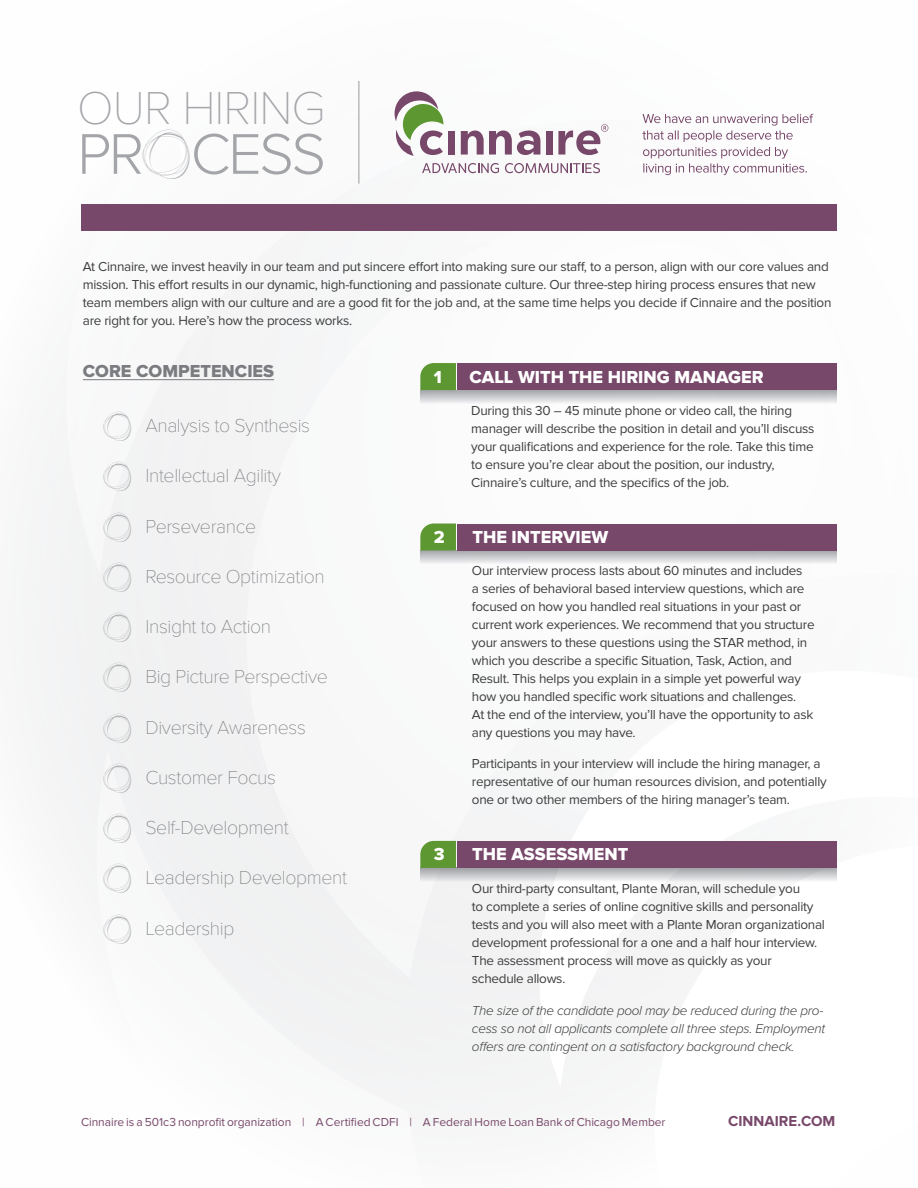
<style>
.page{position:relative;width:918px;height:1188px;background:#fafafb}
.page>*{position:absolute;margin:0;border:0;box-sizing:border-box;transform-origin:0 0}
.t1{font:300 59.4px "Proxima Nova";letter-spacing:-.04em;color:#a4a5a9}
.t2{font:100 47.85px "Proxima Nova T";letter-spacing:-.02em;color:#a4a5a9}
.t3{font:27.9px "The Secret Swashes";color:#adaeb2}
.t4{font:100 19.5px "Proxima Nova T";letter-spacing:-.02em;color:#7a7c7f}
.Chart_head{font:18px "Proxima Nova Extrabld";color:#fff}
.t5{font:18px "Proxima Nova Extrabld";color:#7a7c7f}
.Chart_text{font:700 15px "Proxima Nova";color:#78486a}
.t6{font:13.5px/18px "Proxima Nova";letter-spacing:-.02em;color:#3e3e3f}
.t7{font:italic 300 13.5px/18px "Proxima Nova";letter-spacing:-.02em;color:#3e3e3f}
.Chart_text-2{font:12px "Proxima Nova";letter-spacing:-.005em;color:#78486a}
.s1{color:#fff}
.s2{font-family:"The Secret Swashes";font-weight:400;font-size:16.5px;color:#9d9fa2}
</style>
<div class="page">
<div style="left:81px;top:204px;width:756px;height:27px;background:#78486a"></div>
<hr style="left:358px;top:81px;width:1px;height:103px;background:#a4a5a9">
<svg style="left:642px;top:114px;width:171px;height:61px"></svg>
<svg style="left:422px;top:163px;width:77px;height:10px"></svg>
<svg style="left:505px;top:163px;width:95px;height:10px"></svg>
<svg style="left:395px;top:91px;width:48px;height:65px"></svg>
<div style="left:448px;top:131px;width:7px;height:24px;background:#78486a"></div>
<svg style="left:461px;top:131px;width:79px;height:24px"></svg>
<div style="left:546px;top:131px;width:7px;height:24px;background:#78486a"></div>
<svg style="left:558px;top:124px;width:50px;height:31px"></svg>
<svg style="left:420px;top:390px;width:417px;height:12px;background:#c6c7ca"></svg>
<svg style="left:420px;top:550px;width:417px;height:13px;background:#cbccce"></svg>
<svg style="left:420px;top:868px;width:417px;height:13px;background:#c7c8cb"></svg>
<div style="left:457px;top:363px;width:380px;height:27px;background:#78486a"></div>
<svg style="left:420px;top:363px;width:36px;height:27px"></svg>
<svg style="left:420px;top:524px;width:36px;height:27px"></svg>
<svg style="left:420px;top:841px;width:36px;height:27px"></svg>
<div style="left:457px;top:524px;width:380px;height:27px;background:#78486a"></div>
<div style="left:457px;top:841px;width:380px;height:27px;background:#78486a"></div>
<hr style="left:83px;top:379px;width:191px;height:1px;background:#7a7c7f">
<p class="t2" style="left:77px;top:81px;width:250px">OUR HIRING</p>
<p class="t1" style="left:77px;top:120px;width:250px">PR<span class="s1">O</span>CESS</p>
<p class="t3" style="left:143px;top:138px;width:48px">-</p>
<p class="t6" style="left:83px;top:258px;width:750px">At Cinnaire, we invest heavily in our team and put sincere effort into making sure our staff, to a person, align with our core values and mission. This effort results in our dynamic, high-functioning and passionate culture. Our three-step hiring process ensures that new team members align with our culture and are a good fit for the job and, at the same time helps you decide if Cinnaire and the position are right for you. Here’s how the process works.</p>
<p class="t5" style="left:83px;top:361px;width:193px">CORE COMPETENCIES</p>
<p class="t4" style="left:103px;top:415px;width:208px"><span class="s2">-</span> Analysis to Synthesis</p>
<p class="t4" style="left:103px;top:465px;width:179px"><span class="s2">-</span> Intellectual Agility</p>
<p class="t4" style="left:103px;top:515px;width:154px"><span class="s2">-</span> Perseverance</p>
<p class="t4" style="left:103px;top:565px;width:223px"><span class="s2">-</span> Resource Optimization</p>
<p class="t4" style="left:103px;top:616px;width:169px"><span class="s2">-</span> Insight to Action</p>
<p class="t4" style="left:103px;top:666px;width:226px"><span class="s2">-</span> Big Picture Perspective</p>
<p class="t4" style="left:103px;top:716px;width:204px"><span class="s2">-</span> Diversity Awareness</p>
<p class="t4" style="left:103px;top:766px;width:174px"><span class="s2">-</span> Customer Focus</p>
<p class="t4" style="left:103px;top:817px;width:187px"><span class="s2">-</span> Self-Development</p>
<p class="t4" style="left:103px;top:867px;width:245px"><span class="s2">-</span> Leadership Development</p>
<p class="t4" style="left:103px;top:917px;width:133px"><span class="s2">-</span> Leadership</p>
<p class="Chart_head" style="left:434px;top:366px;width:10px">1</p>
<p class="Chart_head" style="left:470px;top:366px;width:296px">CALL WITH THE HIRING MANAGER</p>
<p class="t6" style="left:471px;top:402px;width:345px">During this 30 – 45 minute phone or video call, the hiring manager will describe the position in detail and you’ll discuss your qualifications and experience for the role. Take this time to ensure you’re clear about the position, our industry, Cinnaire’s culture, and the specifics of the job.</p>
<p class="Chart_head" style="left:434px;top:527px;width:12px">2</p>
<p class="Chart_head" style="left:472px;top:527px;width:137px">THE INTERVIEW</p>
<p class="t6" style="left:472px;top:562px;width:344px">Our interview process lasts about 60 minutes and includes<br>a series of behavioral based interview questions, which are focused on how you handled real situations in your past or current work experiences. We recommend that you structure your answers to these questions using the STAR method, in which you describe a specific Situation, Task, Action, and Result. This helps you explain in a simple yet powerful way how you handled specific work situations and challenges.<br>At the end of the interview, you’ll have the opportunity to ask any questions you may have.</p>
<p class="t6" style="left:472px;top:755px;width:356px">Participants in your interview will include the hiring manager, a representative of our human resources division, and potentially one or two other members of the hiring manager’s team.</p>
<p class="Chart_head" style="left:434px;top:844px;width:12px">3</p>
<p class="Chart_head" style="left:472px;top:844px;width:158px">THE ASSESSMENT</p>
<p class="t6" style="left:472px;top:880px;width:355px">Our third-party consultant, Plante Moran, will schedule you<br>to complete a series of online cognitive skills and personality tests and you will also meet with a Plante Moran organizational development professional for a one and a half hour interview.<br>The assessment process will move as quickly as your schedule allows.</p>
<p class="t7" style="left:472px;top:1002px;width:355px">The size of the candidate pool may be reduced during the pro&shy;cess so not all applicants complete all three steps. Employment offers are contingent on a satisfactory background check.</p>
<p class="Chart_text-2" style="left:81px;top:1115px;width:586px">Cinnaire is a 501c3 nonprofit organization | A Certified CDFI | A Federal Home Loan Bank of Chicago Member</p>
<p class="Chart_text" style="left:728px;top:1112px;width:109px">CINNAIRE.COM</p>
</div>
